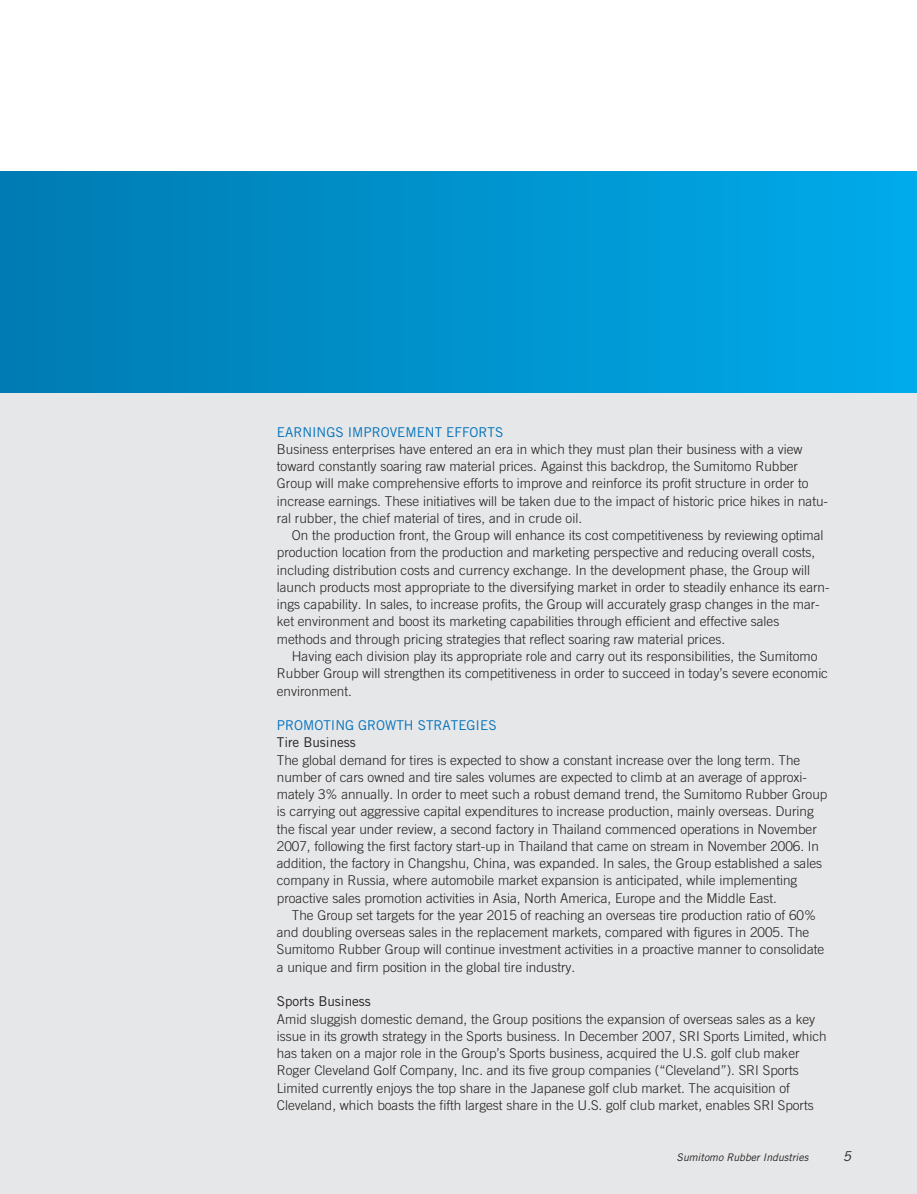
<style>
.page{position:relative;width:917px;height:1194px;background:#fff}
.page>*{position:absolute;margin:0;border:0;box-sizing:border-box;transform-origin:0 0}
.t1{font:300 13.5px/17.2px "Trade Gothic";color:#231f20}
.t2{font:13.5px "Trade Gothic";color:#0071bc}
.t3{font:13.5px "Trade Gothic";color:#231f20}
.t4{font:italic 13.5px "Trade Gothic";color:#231f20}
.t5{font:italic 10.5px "Trade Gothic";color:#231f20}
</style>
<div class="page">
<div style="left:0;top:393px;width:917px;height:800px;background:#e6e7e8"></div>
<div style="left:0;top:171px;width:917px;height:222px;background:linear-gradient(to right,#007bb1,#00abea)"></div>
<p class="t2" style="left:277px;top:427px;width:228px">EARNINGS IMPROVEMENT EFFORTS</p>
<p class="t1" style="left:277px;top:441px;width:553px">Business enterprises have entered an era in which they must plan their business with a view toward constantly soaring raw material prices. Against this backdrop, the Sumitomo Rubber Group will make comprehensive efforts to improve and reinforce its profit structure in order to increase earnings. These initiatives will be taken due to the impact of historic price hikes in natu&shy;ral rubber, the chief material of tires, and in crude oil.</p>
<p class="t1" style="left:277px;top:528px;width:554px;text-indent:15px">On the production front, the Group will enhance its cost competitiveness by reviewing optimal production location from the production and marketing perspective and reducing overall costs, including distribution costs and currency exchange. In the development phase, the Group will launch products most appropriate to the diversifying market in order to steadily enhance its earn&shy;ings capability. In sales, to increase profits, the Group will accurately grasp changes in the mar&shy;ket environment and boost its marketing capabilities through efficient and effective sales methods and through pricing strategies that reflect soaring raw material prices.</p>
<p class="t1" style="left:277px;top:648px;width:553px;text-indent:15px">Having each division play its appropriate role and carry out its responsibilities, the Sumitomo<br>Rubber Group will strengthen its competitiveness in order to succeed in today’s severe economic environment.</p>
<p class="t2" style="left:277px;top:720px;width:221px">PROMOTING GROWTH STRATEGIES</p>
<p class="t3" style="left:277px;top:737px;width:81px">Tire Business</p>
<p class="t1" style="left:277px;top:752px;width:552px">The global demand for tires is expected to show a constant increase over the long term. The number of cars owned and tire sales volumes are expected to climb at an average of approxi&shy;mately 3% annually. In order to meet such a robust demand trend, the Sumitomo Rubber Group is carrying out aggressive capital expenditures to increase production, mainly overseas. During the fiscal year under review, a second factory in Thailand commenced operations in November 2007, following the first factory start-up in Thailand that came on stream in November 2006. In addition, the factory in Changshu, China, was expanded. In sales, the Group established a sales company in Russia, where automobile market expansion is anticipated, while implementing proactive sales promotion activities in Asia, North America, Europe and the Middle East.</p>
<p class="t1" style="left:277px;top:907px;width:549px;text-indent:15px">The Group set targets for the year 2015 of reaching an overseas tire production ratio of 60% and doubling overseas sales in the replacement markets, compared with figures in 2005. The Sumitomo Rubber Group will continue investment activities in a proactive manner to consolidate a unique and firm position in the global tire industry.</p>
<p class="t3" style="left:277px;top:996px;width:96px">Sports Business</p>
<p class="t1" style="left:277px;top:1011px;width:551px">Amid sluggish domestic demand, the Group positions the expansion of overseas sales as a key issue in its growth strategy in the Sports business. In December 2007, SRI Sports Limited, which has taken on a major role in the Group’s Sports business, acquired the U.S. golf club maker Roger Cleveland Golf Company, Inc. and its five group companies (“Cleveland”). SRI Sports Limited currently enjoys the top share in the Japanese golf club market. The acquisition of Cleveland, which boasts the fifth largest share in the U.S. golf club market, enables SRI Sports</p>
<p class="t5" style="left:677px;top:1153px;width:135px">Sumitomo Rubber Industries</p>
<p class="t4" style="left:843px;top:1150px;width:12px">5</p>
</div>
